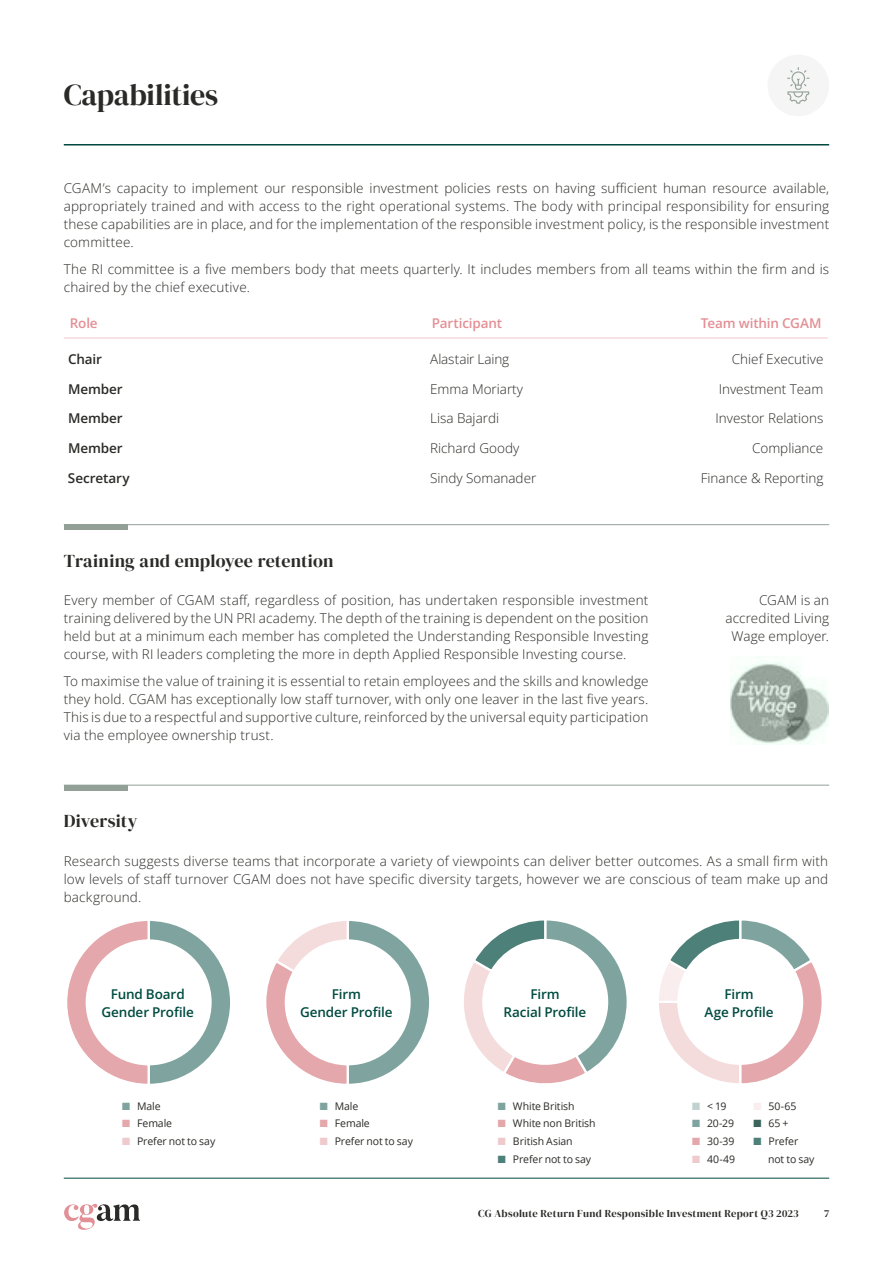
<style>
.page{position:relative;width:893px;height:1263px;background:#fff}
.page>*{position:absolute;margin:0;border:0;box-sizing:border-box;transform-origin:0 0}
.t1{font:30px "DM Serif Display";letter-spacing:-.01em;color:#2a2a27}
.t2{font:18px "DM Serif Display";letter-spacing:.01em;color:#2a2a27}
.t3{font:300 13.5px/18px "Open Sans";letter-spacing:.01em;color:#2a2a27;text-align:justify}
.t4{font:600 13.5px/18px "Open Sans";letter-spacing:-.01em;color:#004b40;text-align:center}
.t5{font:600 13.5px "Open Sans";letter-spacing:-.005em;color:#2a2a27}
.t6{font:600 13.5px "Open Sans";letter-spacing:-.01em;color:#e38f94}
.t7{font:300 13.5px "Open Sans";letter-spacing:-.01em;color:#2a2a27}
.t8{font:10.5px/17.7px "Open Sans";letter-spacing:-.01em;color:#2a2a27}
.t9{font:10.5px "DM Serif Display";letter-spacing:.025em;color:#2a2a28}
.t10{font:10.5px "DM Serif Display";color:#2a2a27}
.s1{color:#7fa49f}
.s2{color:#e4a7ab}
.s3{color:#efcacd}
.s4{color:#4c8079}
.s5{color:#bfd2cf}
.s6{color:#faedee}
.s7{color:#3b645b}
</style>
<div class="page">
<hr style="left:64px;top:1178px;width:765px;height:1px;background:#004a40">
<svg style="left:64px;top:1204px;width:76px;height:26px"></svg>
<svg style="left:659px;top:920px;width:163px;height:164px"></svg>
<svg style="left:464px;top:920px;width:163px;height:164px"></svg>
<svg style="left:266px;top:921px;width:163px;height:163px"></svg>
<div style="left:767px;top:55px;width:62px;height:61px;background:#f4f5f4;border-radius:50%"></div>
<svg style="left:787px;top:67px;width:22px;height:37px"></svg>
<hr style="left:64px;top:338px;width:362px;height:1px;background:#f1c7c9">
<hr style="left:426px;top:338px;width:201px;height:1px;background:#f1c7c9">
<hr style="left:627px;top:338px;width:201px;height:1px;background:#f1c7c9">
<hr style="left:64px;top:524px;width:765px;height:1px;background:#93a098">
<hr style="left:64px;top:785px;width:765px;height:1px;background:#93a098">
<div style="left:64px;top:525px;width:64px;height:5px;background:#93a098"></div>
<div style="left:64px;top:785px;width:64px;height:5px;background:#93a098"></div>
<svg style="left:67px;top:921px;width:163px;height:163px"></svg>
<hr style="left:64px;top:144px;width:765px;height:1px;background:#004a40">
<img style="left:730px;top:657px;width:98px;height:88px">
<h1 class="t1" style="left:64px;top:77px;width:156px">Capabilities</h1>
<p class="t3" style="left:64px;top:179px;width:767px">CGAM’s capacity to implement our responsible investment policies rests on having sufficient human resource available, appropriately trained and with access to the right operational systems. The body with principal responsibility for ensuring these capabilities are in place, and for the implementation of the responsible investment policy, is the responsible investment committee.</p>
<p class="t3" style="left:64px;top:260px;width:767px">The RI committee is a five members body that meets quarterly. It includes members from all teams within the firm and is chaired by the chief executive.</p>
<p class="t6" style="left:70px;top:314px;width:29px">Role</p>
<p class="t6" style="left:432px;top:314px;width:72px">Participant</p>
<p class="t6" style="left:701px;top:314px;width:122px">Team within CGAM</p>
<p class="t5" style="left:68px;top:350px;width:35px">Chair</p>
<p class="t7" style="left:430px;top:350px;width:81px">Alastair Laing</p>
<p class="t3" style="left:732px;top:350px;width:93px">Chief Executive</p>
<p class="t5" style="left:68px;top:379px;width:56px">Member</p>
<p class="t3" style="left:430px;top:379px;width:94px">Emma Moriarty</p>
<p class="t3" style="left:719px;top:379px;width:106px">Investment Team</p>
<p class="t5" style="left:68px;top:409px;width:56px">Member</p>
<p class="t3" style="left:430px;top:409px;width:71px">Lisa Bajardi</p>
<p class="t3" style="left:715px;top:409px;width:109px">Investor Relations</p>
<p class="t5" style="left:68px;top:439px;width:56px">Member</p>
<p class="t3" style="left:430px;top:439px;width:91px">Richard Goody</p>
<p class="t3" style="left:752px;top:439px;width:73px">Compliance</p>
<p class="t5" style="left:68px;top:469px;width:63px">Secretary</p>
<p class="t3" style="left:430px;top:469px;width:108px">Sindy Somanader</p>
<p class="t3" style="left:701px;top:469px;width:124px">Finance &amp; Reporting</p>
<h2 class="t2" style="left:64px;top:550px;width:271px">Training and employee retention</h2>
<p class="t3" style="left:64px;top:591px;width:586px">Every member of CGAM staff, regardless of position, has undertaken responsible investment training delivered by the UN PRI academy. The depth of the training is dependent on the position held but at a minimum each member has completed the Understanding Responsible Investing course, with RI leaders completing the more in depth Applied Responsible Investing course.</p>
<p class="t3" style="left:64px;top:672px;width:586px">To maximise the value of training it is essential to retain employees and the skills and knowledge they hold. CGAM has exceptionally low staff turnover, with only one leaver in the last five years.<br>This is due to a respectful and supportive culture, reinforced by the universal equity participation via the employee ownership trust.</p>
<h2 class="t2" style="left:64px;top:810px;width:75px">Diversity</h2>
<p class="t3" style="left:725px;top:591px;width:105px;text-align:right">CGAM is an accredited Living<br>Wage employer.</p>
<p class="t3" style="left:64px;top:851px;width:766px">Research suggests diverse teams that incorporate a variety of viewpoints can deliver better outcomes. As a small firm with low levels of staff turnover CGAM does not have specific diversity targets, however we are conscious of team make up and background.</p>
<p class="t4" style="left:101px;top:984px;width:94px">Fund Board<br>Gender Profile</p>
<p class="t4" style="left:300px;top:984px;width:94px">Firm<br>Gender Profile</p>
<p class="t4" style="left:504px;top:984px;width:84px">Firm<br>Racial Profile</p>
<p class="t4" style="left:704px;top:984px;width:71px">Firm<br>Age Profile</p>
<p class="t8" style="left:122px;top:1097px;width:40px"><span class="s1">■</span> Male</p>
<p class="t8" style="left:122px;top:1114px;width:52px"><span class="s2">■</span> Female</p>
<p class="t8" style="left:122px;top:1132px;width:95px"><span class="s3">■</span> Prefer not to say</p>
<p class="t8" style="left:320px;top:1097px;width:40px"><span class="s1">■</span> Male</p>
<p class="t8" style="left:320px;top:1114px;width:52px"><span class="s2">■</span> Female</p>
<p class="t8" style="left:320px;top:1132px;width:95px"><span class="s3">■</span> Prefer not to say</p>
<p class="t8" style="left:498px;top:1097px;width:78px"><span class="s1">■</span> White British</p>
<p class="t8" style="left:498px;top:1114px;width:99px"><span class="s2">■</span> White non British</p>
<p class="t8" style="left:498px;top:1132px;width:76px"><span class="s3">■</span> British Asian</p>
<p class="t8" style="left:498px;top:1150px;width:95px"><span class="s4">■</span> Prefer not to say</p>
<p class="t8" style="left:692px;top:1097px;width:36px"><span class="s5">■</span> &lt; 19</p>
<p class="t8" style="left:692px;top:1114px;width:44px"><span class="s1">■</span> 20-29</p>
<p class="t8" style="left:692px;top:1132px;width:44px"><span class="s2">■</span> 30-39</p>
<p class="t8" style="left:692px;top:1150px;width:45px"><span class="s3">■</span> 40-49</p>
<p class="t8" style="left:754px;top:1097px;width:44px"><span class="s6">■</span> 50-65</p>
<p class="t8" style="left:754px;top:1114px;width:37px"><span class="s7">■</span> 65 +</p>
<p class="t8" style="left:768px;top:1132px;width:48px;text-indent:-14px"><span class="s4">■</span> Prefer not to say</p>
<p class="t9" style="left:478px;top:1207px;width:322px">CG Absolute Return Fund Responsible Investment Report Q3 2023</p>
<p class="t10" style="left:824px;top:1207px;width:7px">7</p>
</div>
